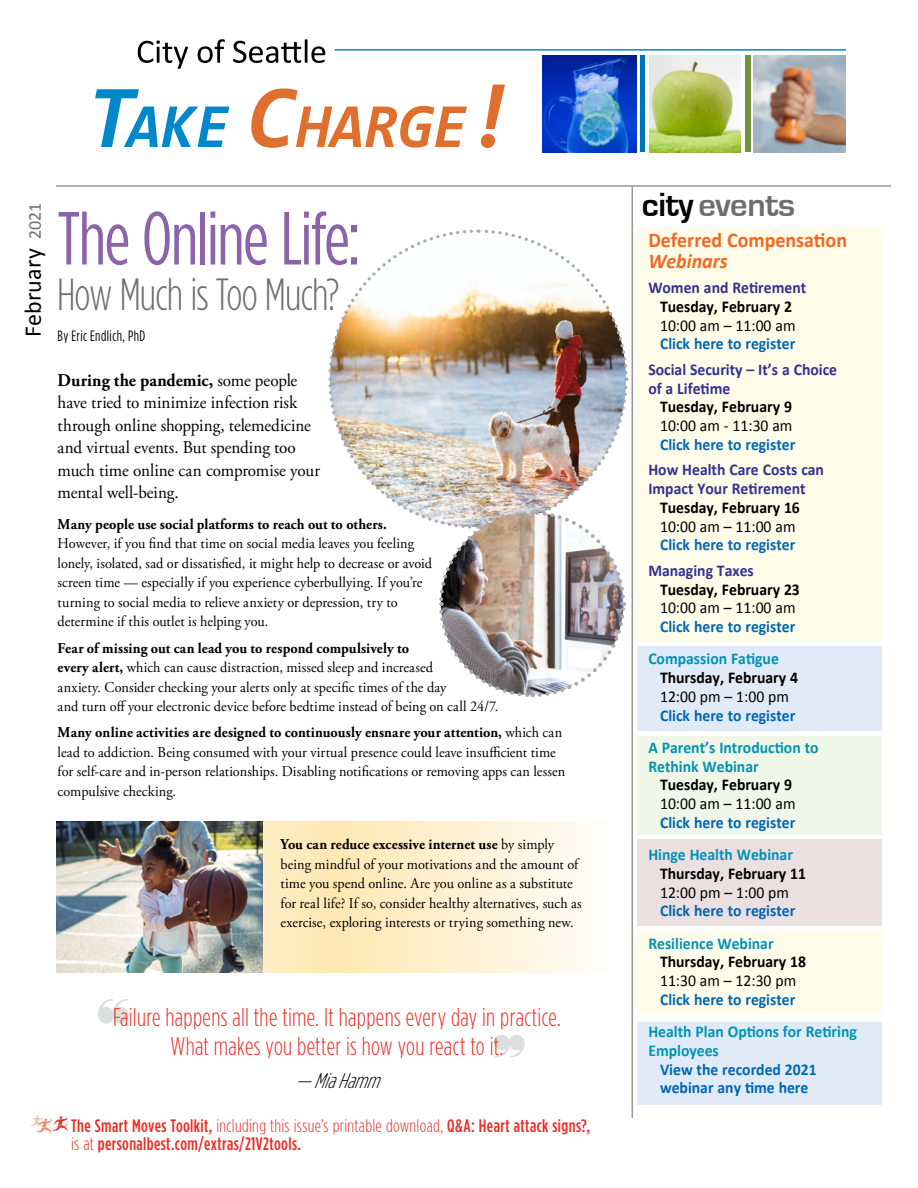
<style>
.page{position:relative;width:918px;height:1188px;background:#fff}
.page>*{position:absolute;margin:0;border:0;box-sizing:border-box;transform-origin:0 0}
.t1{font:75px "Gotham Condensed";letter-spacing:-.02em;color:#8a63aa}
.t2{font:300 45px "Gotham Condensed";letter-spacing:-.02em;color:#6d6e71}
.Body_Text_-_Normal{font:700 34.5px "Eurostile";letter-spacing:-.01em;color:#6d6e71}
.t3{font:300 25.5px/28.5px "Gotham Condensed";letter-spacing:.01em;color:#ee2a24;text-align:center;scale:.95 1}
.subhead{font:24px "Calibri";color:#000}
.t4{font:700 21px/21px "Calibri";color:#f26722;scale:.95 1}
.t5{font:italic 300 21px "Gotham Condensed";color:#000;scale:1.25 1}
.Main_Body_Text_HOPE{font:18px/22.5px "Adobe Garamond Pro";color:#000;scale:.95 1}
.t6{font:500 18px/18px "Gotham Condensed";letter-spacing:.025em;color:#ee2a24}
.t7{font:700 16.5px/18.8px "Calibri";color:#0066b3;scale:.95 1}
.t8{font:700 16.5px/18.8px "Calibri";color:#0093b4;scale:.95 1}
.t9{font:700 16.5px "Calibri";color:#000;scale:.95 1}
.t10{font:700 16.5px "Calibri";color:#333092;scale:.95 1}
.t11{font:16.5px "Calibri";color:#000;scale:.95 1}
.Main_Body_Text_HOPE-2{font:15px/19.5px "Adobe Garamond Pro";letter-spacing:.005em;color:#000;scale:.95 1}
.t12{font:15px "Gotham Condensed";letter-spacing:.03em;color:#000;scale:.95 1}
.s1{font-size:18px;color:#6d6e71}
.s2{font-weight:700}
.s3{font-weight:300}
.s4{color:#000}
.s5{font-style:italic}
.s6{color:#333092}
.s7{font-weight:400;color:#000}
</style>
<div class="page">
<hr style="left:632px;top:186px;width:1px;height:932px;background:#999791">
<hr style="left:56px;top:185px;width:835px;height:2px;background:#999791">
<svg style="left:494px;top:1035px;width:31px;height:23px"></svg>
<svg style="left:98px;top:999px;width:31px;height:25px"></svg>
<svg style="left:30px;top:1116px;width:38px;height:19px"></svg>
<svg style="left:262px;top:822px;width:326px;height:151px;background:#feeecd"></svg>
<img style="left:56px;top:822px;width:206px;height:151px">
<img style="left:328px;top:229px;width:301px;height:468px">
<div style="left:637px;top:1022px;width:245px;height:83px;background:#e1ebf7"></div>
<div style="left:637px;top:932px;width:245px;height:82px;background:#fffde9"></div>
<div style="left:637px;top:839px;width:245px;height:87px;background:#ecdfe0"></div>
<div style="left:637px;top:228px;width:245px;height:414px;background:#fffde9"></div>
<div style="left:637px;top:737px;width:245px;height:98px;background:#f0f7e8"></div>
<div style="left:637px;top:647px;width:245px;height:84px;background:#e1ebf7"></div>
<hr style="left:335px;top:49px;width:511px;height:2px;background:#0088cb">
<img style="left:650px;top:56px;width:90px;height:96px">
<img style="left:754px;top:56px;width:92px;height:96px">
<img style="left:543px;top:56px;width:93px;height:96px">
<div style="left:640px;top:56px;width:5px;height:96px;background:#0072bc"></div>
<div style="left:746px;top:56px;width:5px;height:96px;background:#73923e"></div>
<svg style="left:138px;top:39px;width:187px;height:30px"></svg>
<svg style="left:251px;top:85px;width:254px;height:63px"></svg>
<svg style="left:95px;top:89px;width:134px;height:58px"></svg>
<p class="subhead" style="left:18px;top:337px;width:135px;rotate:-90deg">February <span class="s1">2021</span></p>
<p class="t1" style="left:58px;top:196px;width:304px">The Online Life:</p>
<p class="t2" style="left:57px;top:268px;width:284px">How Much is Too Much?</p>
<p class="t12" style="left:58px;top:328px;width:94px">By Eric Endlich, PhD</p>
<p class="Main_Body_Text_HOPE" style="left:58px;top:369px;width:278px"><span class="s2">During the pandemic,</span> some people have tried to minimize infection risk through online shopping, telemedicine and virtual events. But spending too much time online can compromise your mental well-being.</p>
<p class="Main_Body_Text_HOPE-2" style="left:58px;top:515px;width:396px"><span class="s2">Many people use social platforms to reach out to others.<br></span>However, if you find that time on social media leaves you feeling lonely, isolated, sad or dissatisfied, it might help to decrease or avoid screen time — especially if you experience cyberbullying. If you’re turning to social media to relieve anxiety or depression, try to determine if this outlet is helping you.</p>
<p class="Main_Body_Text_HOPE-2" style="left:58px;top:639px;width:465px"><span class="s2">Fear of missing out can lead you to respond compulsively to<br>every alert,</span> which can cause distraction, missed sleep and increased<br>anxiety. Consider checking your alerts only at specific times of the day<br>and turn off your electronic device before bedtime instead of being on call 24/7.</p>
<p class="Main_Body_Text_HOPE-2" style="left:58px;top:723px;width:536px"><span class="s2">Many online activities are designed to continuously ensnare your attention,</span> which can lead to addiction. Being consumed with your virtual presence could leave insufficient time for self-care and in-person relationships. Disabling notifications or removing apps can lessen compulsive checking.</p>
<p class="Main_Body_Text_HOPE-2" style="left:281px;top:835px;width:319px"><span class="s2">You can reduce excessive internet use</span> by simply being mindful of your motivations and the amount of time you spend online. Are you online as a substitute for real life? If so, consider healthy alternatives, such as exercise, exploring interests or trying something new.</p>
<p class="t3" style="left:113px;top:1003px;width:473px">Failure happens all the time. It happens every day in practice.<br>What makes you better is how you react to it.</p>
<p class="t5" style="left:295px;top:1069px;width:75px">—MiaHamm</p>
<p class="t6" style="left:71px;top:1117px;width:520px">The Smart Moves Toolkit, <span class="s3">including this issue’s printable download,</span> Q&amp;A: Heart attack signs?, <span class="s3">is at</span> personalbest.com/extras/21V2tools.</p>
<p class="Body_Text_-_Normal" style="left:642px;top:186px;width:155px"><span class="s4">city</span> events</p>
<p class="t4" style="left:648px;top:229px;width:211px">Deferred Compensation<br><span class="s5">Webinars</span></p>
<p class="t7" style="left:648px;top:278px;width:168px;text-align:center"><span class="s6">Women and Retirement<br></span><span class="s4">Tuesday, February 2<br></span><span class="s7">10:00 am – 11:00 am<br></span>Click here to register</p>
<p class="t10" style="left:648px;top:359px;width:200px">Social Security – It’s a Choice</p>
<p class="t10" style="left:648px;top:377px;width:88px">of a Lifetime</p>
<p class="t9" style="left:660px;top:396px;width:140px">Tuesday, February 9</p>
<p class="t11" style="left:660px;top:415px;width:141px">10:00 am - 11:30 am</p>
<p class="t7" style="left:660px;top:435px;width:144px">Click here to register</p>
<p class="t10" style="left:648px;top:459px;width:186px">How Health Care Costs can</p>
<p class="t10" style="left:648px;top:478px;width:167px">Impact Your Retirement</p>
<p class="t9" style="left:660px;top:497px;width:149px">Tuesday, February 16</p>
<p class="t11" style="left:660px;top:516px;width:144px">10:00 am – 11:00 am</p>
<p class="t7" style="left:660px;top:535px;width:144px">Click here to register</p>
<p class="t7" style="left:660px;top:561px;width:149px;text-indent:-12px"><span class="s6">Managing Taxes<br></span><span class="s4">Tuesday, February 23<br></span><span class="s7">10:00 am – 11:00 am<br></span>Click here to register</p>
<p class="t8" style="left:648px;top:649px;width:139px">Compassion Fatigue</p>
<p class="t9" style="left:660px;top:667px;width:147px">Thursday, February 4</p>
<p class="t7" style="left:660px;top:687px;width:144px"><span class="s7">12:00 pm – 1:00 pm<br></span>Click here to register</p>
<p class="t8" style="left:648px;top:738px;width:181px">A Parent’s Introduction to<br>Rethink Webinar</p>
<p class="t9" style="left:660px;top:774px;width:140px">Tuesday, February 9</p>
<p class="t11" style="left:660px;top:793px;width:144px">10:00 am – 11:00 am</p>
<p class="t7" style="left:660px;top:813px;width:144px">Click here to register</p>
<p class="t8" style="left:648px;top:845px;width:154px">Hinge Health Webinar</p>
<p class="t9" style="left:660px;top:863px;width:155px">Thursday, February 11</p>
<p class="t7" style="left:660px;top:883px;width:144px"><span class="s7">12:00 pm – 1:00 pm<br></span>Click here to register</p>
<p class="t8" style="left:648px;top:934px;width:133px">Resilience Webinar</p>
<p class="t9" style="left:660px;top:951px;width:155px">Thursday, February 18</p>
<p class="t7" style="left:660px;top:971px;width:145px"><span class="s7">11:30 am – 12:30 pm<br></span>Click here to register</p>
<p class="t8" style="left:648px;top:1022px;width:221px">Health Plan Options for Retiring<br>Employees</p>
<p class="t7" style="left:660px;top:1060px;width:166px">View the recorded 2021 webinar any time here</p>
</div>
